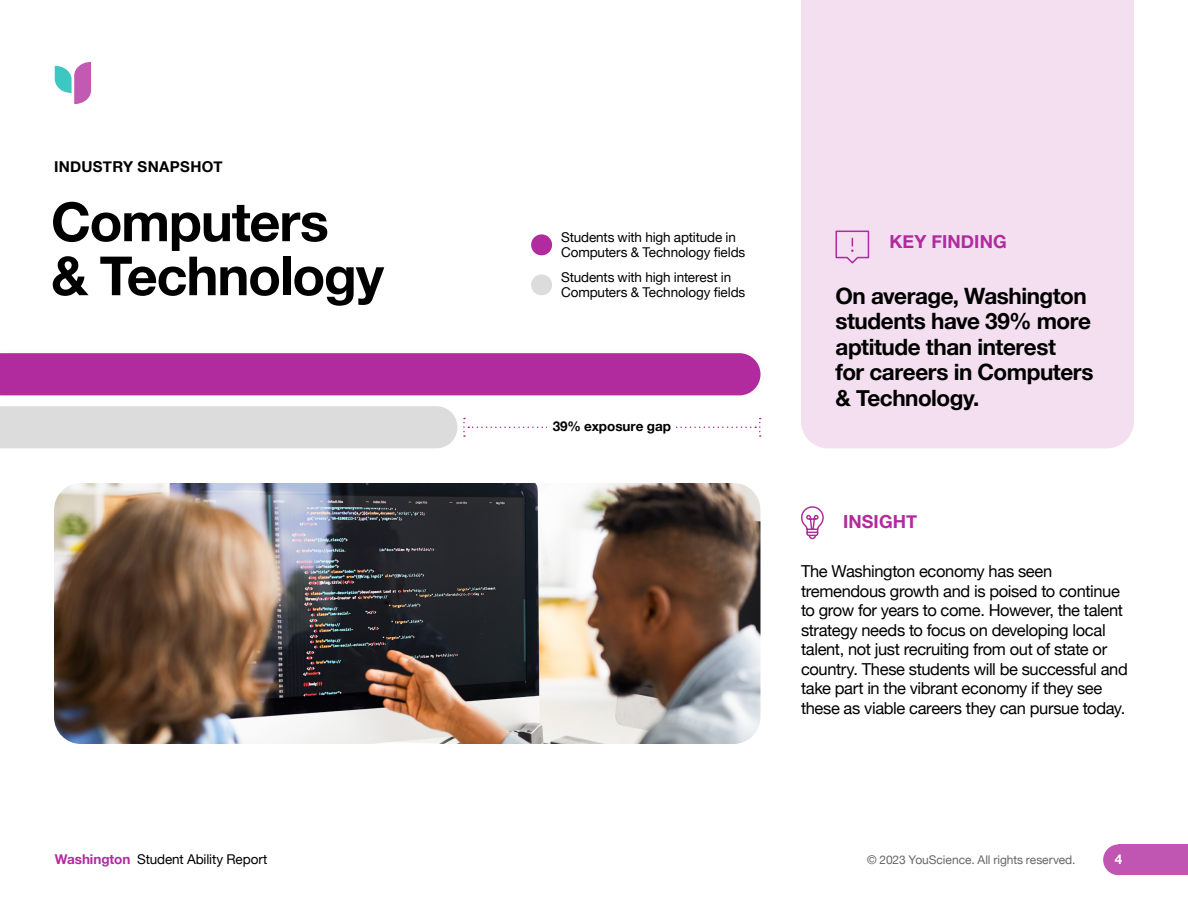
<style>
.page{position:relative;width:1188px;height:918px;background:#fff}
.page>*{position:absolute;margin:0;border:0;box-sizing:border-box;transform-origin:0 0}
.t1{font:700 54px/54px "Helvetica Neue";letter-spacing:-.025em;color:#000}
.t2{font:700 22.5px/25.5px "Helvetica Neue";letter-spacing:-.02em;color:#000}
.t3{font:700 18px "Helvetica Neue";letter-spacing:.005em;color:#b12b9f}
.t4{font:16.5px/19.5px "Helvetica Neue";letter-spacing:-.02em;color:#000}
.t5{font:700 15px "Helvetica Neue";letter-spacing:.02em;color:#000}
.t6{font:13.5px/15px "Helvetica Neue";letter-spacing:-.01em;color:#000}
.t7{font:700 13.5px "Helvetica Neue";color:#000}
.t8{font:700 13.5px "Helvetica Neue";color:#fff}
.t9{font:12px "Helvetica Neue";letter-spacing:-.005em;color:#666}
.s1{font-weight:700;color:#b12b9f}
</style>
<div class="page">
<div style="left:1119px;top:844px;width:69px;height:31px;background:#c056b1"></div>
<svg style="left:55px;top:62px;width:36px;height:42px"></svg>
<div style="left:1103px;top:844px;width:31px;height:31px;background:#c056b1;border-radius:50%"></div>
<div style="left:801px;top:0;width:333px;height:448px;background:#f3dff0"></div>
<img style="left:54px;top:483px;width:706px;height:261px">
<svg style="left:801px;top:506px;width:23px;height:34px"></svg>
<svg style="left:835px;top:230px;width:35px;height:35px"></svg>
<div style="left:531px;top:234px;width:21px;height:21px;background:#b12b9f;border-radius:50%"></div>
<div style="left:531px;top:274px;width:21px;height:21px;background:#dcdcdc;border-radius:50%"></div>
<div style="left:0;top:345px;width:769px;height:58px;background:#000;opacity:.05"></div>
<div style="left:0;top:353px;width:760px;height:42px;background:#b12b9f"></div>
<svg style="left:0;top:406px;width:761px;height:42px"></svg>
<div style="left:548px;top:418px;width:128px;height:19px;background:#fff"></div>
<p class="t5" style="left:54px;top:155px;width:170px">INDUSTRY SNAPSHOT</p>
<h1 class="t1" style="left:51px;top:196px;width:335px">Computers<br>&amp; Technology</h1>
<p class="t6" style="left:561px;top:231px;width:186px">Students with high aptitude in<br>Computers &amp; Technology fields</p>
<p class="t6" style="left:561px;top:271px;width:186px">Students with high interest in<br>Computers &amp; Technology fields</p>
<p class="t7" style="left:553px;top:416px;width:120px">39% exposure gap</p>
<p class="t3" style="left:890px;top:228px;width:119px">KEY FINDING</p>
<h2 class="t2" style="left:836px;top:283px;width:259px">On average, Washington students have 39% more aptitude than interest<br>for careers in Computers &amp; Technology.</h2>
<p class="t3" style="left:843px;top:508px;width:76px">INSIGHT</p>
<p class="t4" style="left:801px;top:562px;width:328px">The Washington economy has seen tremendous growth and is poised to continue to grow for years to come. However, the talent strategy needs to focus on developing local talent, not just recruiting from out of state or country. These students will be successful and take part in the vibrant economy if they see these as viable careers they can pursue today.</p>
<p class="t6" style="left:55px;top:853px;width:214px"><span class="s1">Washington</span> Student Ability Report</p>
<p class="t9" style="left:867px;top:851px;width:210px">© 2023 YouScience. All rights reserved.</p>
<p class="t8" style="left:1115px;top:849px;width:9px">4</p>
</div>
